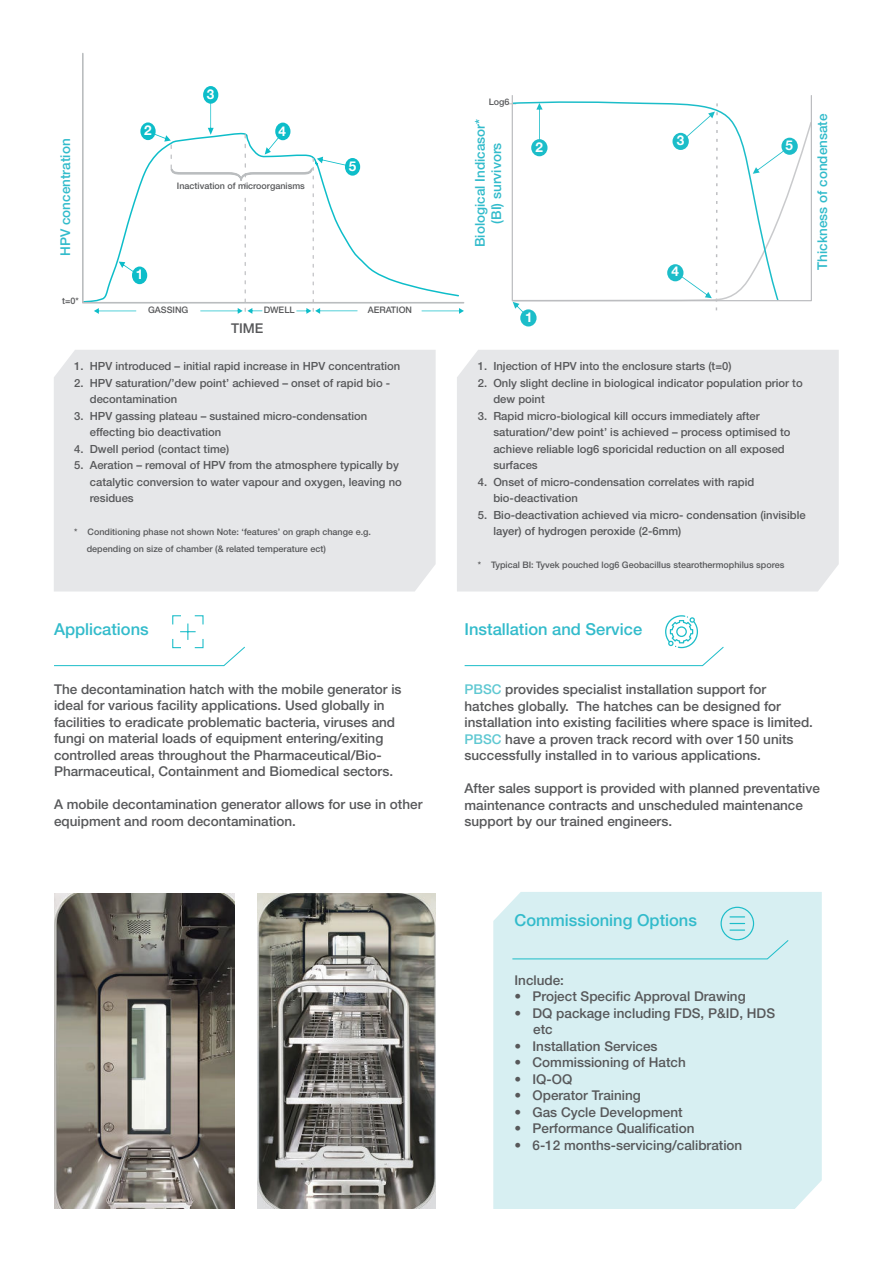
<style>
.page{position:relative;width:893px;height:1263px;background:#fff}
.page>*{position:absolute;margin:0;border:0;box-sizing:border-box;transform-origin:0 0}
.t1{font:500 16.5px "Helvetica Neue";color:#32bbcb}
.t2{font:500 13.5px/16.5px "Helvetica Neue";color:#57585a}
.t3{font:500 13.5px/16.2px "Helvetica Neue";color:#32bbcb;text-align:center}
.t4{font:700 13.5px "Helvetica Neue";color:#fff}
.t5{font:500 11.25px/16.5px "Helvetica Neue";color:#57585a}
.t6{font:500 9px/16.5px "Helvetica Neue";color:#57585a}
.s1{color:#5fc8d2}
</style>
<div class="page">
<div style="left:493px;top:892px;width:329px;height:317px;background:#d7eff2"></div>
<svg style="left:54px;top:615px;width:191px;height:51px"></svg>
<svg style="left:464px;top:615px;width:260px;height:51px"></svg>
<div style="left:512px;top:907px;width:277px;height:53px;background:#d7eff2"></div>
<img style="left:257px;top:893px;width:178px;height:316px">
<img style="left:54px;top:893px;width:180px;height:316px">
<div style="left:457px;top:350px;width:382px;height:241px;background:#e6e7e9"></div>
<div style="left:54px;top:350px;width:382px;height:241px;background:#e6e7e9"></div>
<svg style="left:511px;top:121px;width:301px;height:181px"></svg>
<svg style="left:514px;top:101px;width:265px;height:198px"></svg>
<div style="left:512px;top:95px;width:300px;height:206px;border:1px solid #bcbdc0"></div>
<div style="left:667px;top:264px;width:16px;height:17px;background:#1cbdc9;border-radius:50%"></div>
<svg style="left:536px;top:103px;width:7px;height:37px"></svg>
<div style="left:531px;top:139px;width:16px;height:17px;background:#1cbdc9;border-radius:50%"></div>
<svg style="left:681px;top:102px;width:37px;height:209px"></svg>
<div style="left:672px;top:133px;width:17px;height:17px;background:#1cbdc9;border-radius:50%"></div>
<svg style="left:753px;top:151px;width:30px;height:23px"></svg>
<div style="left:781px;top:138px;width:17px;height:17px;background:#1cbdc9;border-radius:50%"></div>
<svg style="left:513px;top:302px;width:11px;height:10px"></svg>
<div style="left:520px;top:309px;width:17px;height:17px;background:#1cbdc9;border-radius:50%"></div>
<svg style="left:82px;top:53px;width:383px;height:251px"></svg>
<svg style="left:119px;top:262px;width:15px;height:10px"></svg>
<div style="left:140px;top:122px;width:16px;height:18px;background:#0dbdc9;border-radius:50%"></div>
<div style="left:132px;top:267px;width:15px;height:17px;background:#0dbdc9;border-radius:50%"></div>
<div style="left:345px;top:158px;width:15px;height:18px;background:#0dbdc9;border-radius:50%"></div>
<svg style="left:94px;top:308px;width:42px;height:6px"></svg>
<svg style="left:421px;top:308px;width:43px;height:6px"></svg>
<svg style="left:155px;top:103px;width:203px;height:211px"></svg>
<p class="t3" style="left:59px;top:256px;width:119px;rotate:-90deg">HPV concentration</p>
<p class="t6" style="left:62px;top:294px;width:18px">t=0*</p>
<p class="t4" style="left:144px;top:122px;width:9px">2</p>
<p class="t4" style="left:207px;top:87px;width:9px">3</p>
<p class="t4" style="left:278px;top:123px;width:9px">4</p>
<p class="t6" style="left:177px;top:179px;width:130px">Inactivation of microorganisms</p>
<p class="t4" style="left:136px;top:266px;width:9px">1</p>
<p class="t4" style="left:349px;top:159px;width:9px">5</p>
<p class="t6" style="left:148px;top:302px;width:42px">GASSING</p>
<p class="t6" style="left:264px;top:302px;width:32px">DWELL</p>
<p class="t6" style="left:368px;top:302px;width:46px">AERATION</p>
<p class="t2" style="left:231px;top:321px;width:34px">TIME</p>
<p class="t5" style="left:74px;top:359px;width:328px">1. HPV introduced – initial rapid increase in HPV concentration</p>
<p class="t5" style="left:90px;top:375px;width:302px;text-indent:-16px">2. HPV saturation/’dew point’ achieved – onset of rapid bio - decontamination</p>
<p class="t5" style="left:90px;top:408px;width:279px;text-indent:-16px">3. HPV gassing plateau – sustained micro-condensation effecting bio deactivation</p>
<p class="t5" style="left:74px;top:441px;width:157px">4. Dwell period (contact time)</p>
<p class="t5" style="left:90px;top:458px;width:314px;text-indent:-16px">5. Aeration – removal of HPV from the atmosphere typically by catalytic conversion to water vapour and oxygen, leaving no residues</p>
<p class="t6" style="left:87px;top:524px;width:286px;text-indent:-13px">* Conditioning phase not shown Note: ‘features’ on graph change e.g. depending on size of chamber (&amp; related temperature ect)</p>
<p class="t1" style="left:54px;top:623px;width:96px">Applications</p>
<p class="t2" style="left:54px;top:682px;width:349px">The decontamination hatch with the mobile generator is ideal for various facility applications. Used globally in facilities to eradicate problematic bacteria, viruses and fungi on material loads of equipment entering/exiting controlled areas throughout the Pharmaceutical/Bio-Pharmaceutical, Containment and Biomedical sectors.</p>
<p class="t2" style="left:54px;top:797px;width:370px">A mobile decontamination generator allows for use in other equipment and room decontamination.</p>
<p class="t6" style="left:489px;top:94px;width:22px">Log6</p>
<p class="t3" style="left:473px;top:247px;width:130px;rotate:-90deg">Biological Indicasor* (BI) survivors</p>
<p class="t4" style="left:536px;top:139px;width:9px">2</p>
<p class="t4" style="left:525px;top:309px;width:9px">1</p>
<p class="t4" style="left:677px;top:133px;width:9px">3</p>
<p class="t4" style="left:671px;top:264px;width:9px">4</p>
<p class="t4" style="left:785px;top:138px;width:9px">5</p>
<p class="t3" style="left:815px;top:270px;width:158px;rotate:-90deg">Thickness of condensate</p>
<p class="t5" style="left:478px;top:359px;width:255px">1. Injection of HPV into the enclosure starts (t=0)</p>
<p class="t5" style="left:493px;top:376px;width:311px;text-indent:-16px">2. Only slight decline in biological indicator population prior to dew point</p>
<p class="t5" style="left:493px;top:409px;width:299px;text-indent:-16px">3. Rapid micro-biological kill occurs immediately after saturation/’dew point’ is achieved – process optimised to achieve reliable log6 sporicidal reduction on all exposed surfaces</p>
<p class="t5" style="left:493px;top:475px;width:262px;text-indent:-16px">4. Onset of micro-condensation correlates with rapid bio-deactivation</p>
<p class="t5" style="left:493px;top:508px;width:314px;text-indent:-16px">5. Bio-deactivation achieved via micro- condensation (invisible layer) of hydrogen peroxide (2-6mm)</p>
<p class="t6" style="left:478px;top:557px;width:308px">* Typical BI: Tyvek pouched log6 Geobacillus stearothermophilus spores</p>
<p class="t1" style="left:465px;top:623px;width:179px">Installation and Service</p>
<p class="t2" style="left:465px;top:682px;width:350px"><span class="s1">PBSC</span> provides specialist installation support for hatches globally. The hatches can be designed for installation into existing facilities where space is limited.<br><span class="s1">PBSC</span> have a proven track record with over 150 units successfully installed in to various applications.</p>
<p class="t2" style="left:465px;top:781px;width:357px">After sales support is provided with planned preventative maintenance contracts and unscheduled maintenance support by our trained engineers.</p>
<p class="t1" style="left:514px;top:914px;width:184px">Commissioning Options</p>
<p class="t2" style="left:514px;top:973px;width:51px">Include:</p>
<p class="t2" style="left:514px;top:988px;width:233px">• Project Specific Approval Drawing</p>
<p class="t2" style="left:533px;top:1005px;width:243px;text-indent:-19px">• DQ package including FDS, P&amp;ID, HDS etc</p>
<p class="t2" style="left:514px;top:1038px;width:145px">• Installation Services</p>
<p class="t2" style="left:514px;top:1054px;width:173px">• Commissioning of Hatch</p>
<p class="t2" style="left:514px;top:1071px;width:59px">• IQ-OQ</p>
<p class="t2" style="left:514px;top:1087px;width:128px">• Operator Training</p>
<p class="t2" style="left:514px;top:1104px;width:170px">• Gas Cycle Development</p>
<p class="t2" style="left:514px;top:1120px;width:182px">• Performance Qualification</p>
<p class="t2" style="left:514px;top:1137px;width:229px">• 6-12 months-servicing/calibration</p>
</div>
